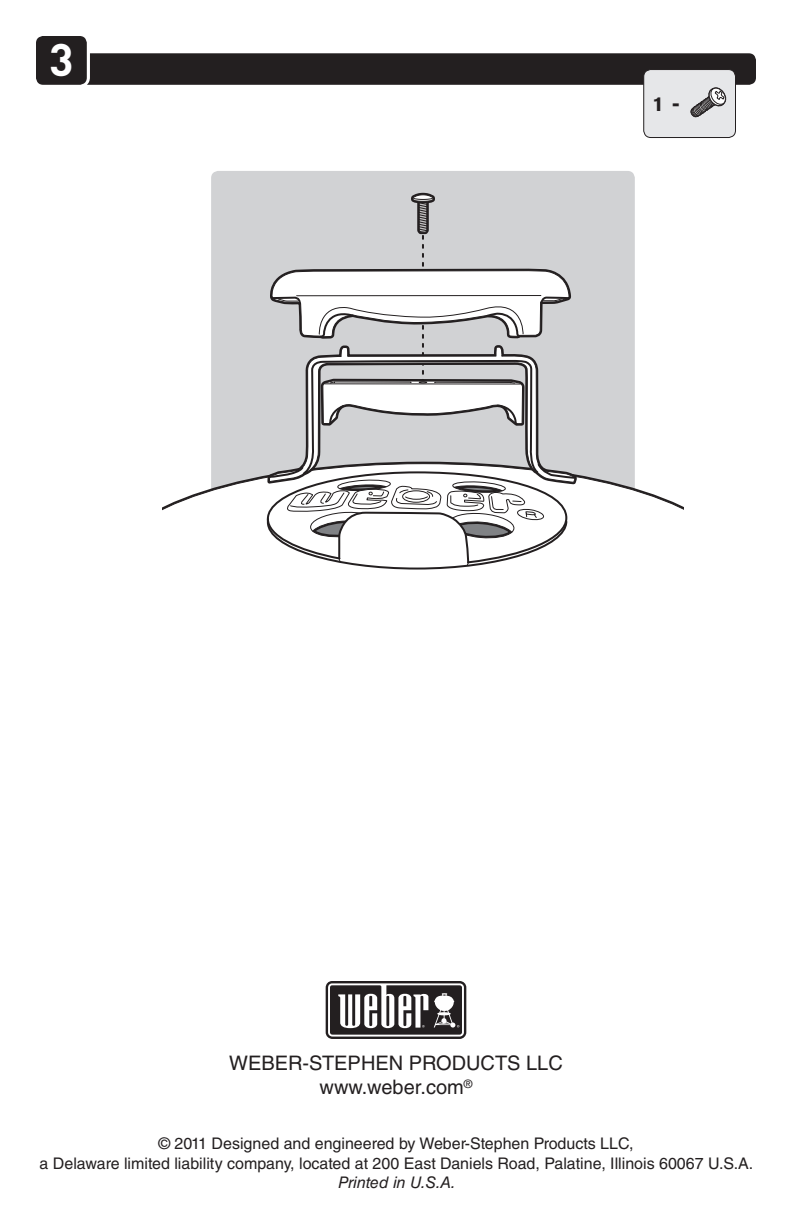
<style>
.page{position:relative;width:792px;height:1224px;background:#fff}
.page>*{position:absolute;margin:0;border:0;box-sizing:border-box;transform-origin:0 0}
.t1{font:45px "DI Nkerned";color:#fff}
.t2{font:20px "Helvetica LT Std";color:#231f20}
.t3{font:700 20px "Akzidenz Grotesk BQ";color:#231f20}
.t4{font:16px/19.2px "Helvetica LT Std";color:#231f20;text-align:center}
.s1{font-style:italic}
</style>
<div class="page">
<div style="left:36px;top:36px;width:51px;height:49px;background:#231f20;border-radius:7px"></div>
<div style="left:644px;top:70px;width:92px;height:68px;background:#e6e7e9;border-radius:7px"></div>
<div style="left:643px;top:69px;width:93px;height:69px;border:1px solid #231f20;border-radius:7px"></div>
<div style="left:211px;top:171px;width:424px;height:390px;background:#d1d2d4;border-radius:7px"></div>
<svg style="left:87px;top:53px;width:669px;height:66px"></svg>
<svg style="left:162px;top:475px;width:522px;height:86px"></svg>
<svg style="left:266px;top:192px;width:311px;height:378px"></svg>
<div style="left:326px;top:981px;width:140px;height:58px;background:#231f20;border-radius:7px"></div>
<svg style="left:328px;top:983px;width:136px;height:54px"></svg>
<p class="t1" style="left:49px;top:31px;width:26px">3</p>
<p class="t3" style="left:653px;top:93px;width:29px">1 -</p>
<p class="t2" style="left:229px;top:1052px;width:335px">WEBER-STEPHEN PRODUCTS LLC</p>
<p class="t2" style="left:320px;top:1076px;width:154px">www.weber.com<sup>®</sup></p>
<p class="t4" style="left:40px;top:1134px;width:715px">© 2011 Designed and engineered by Weber-Stephen Products LLC,<br>a Delaware limited liability company, located at 200 East Daniels Road, Palatine, Illinois 60067 U.S.A.<br><span class="s1">Printed in U.S.A.</span></p>
</div>
